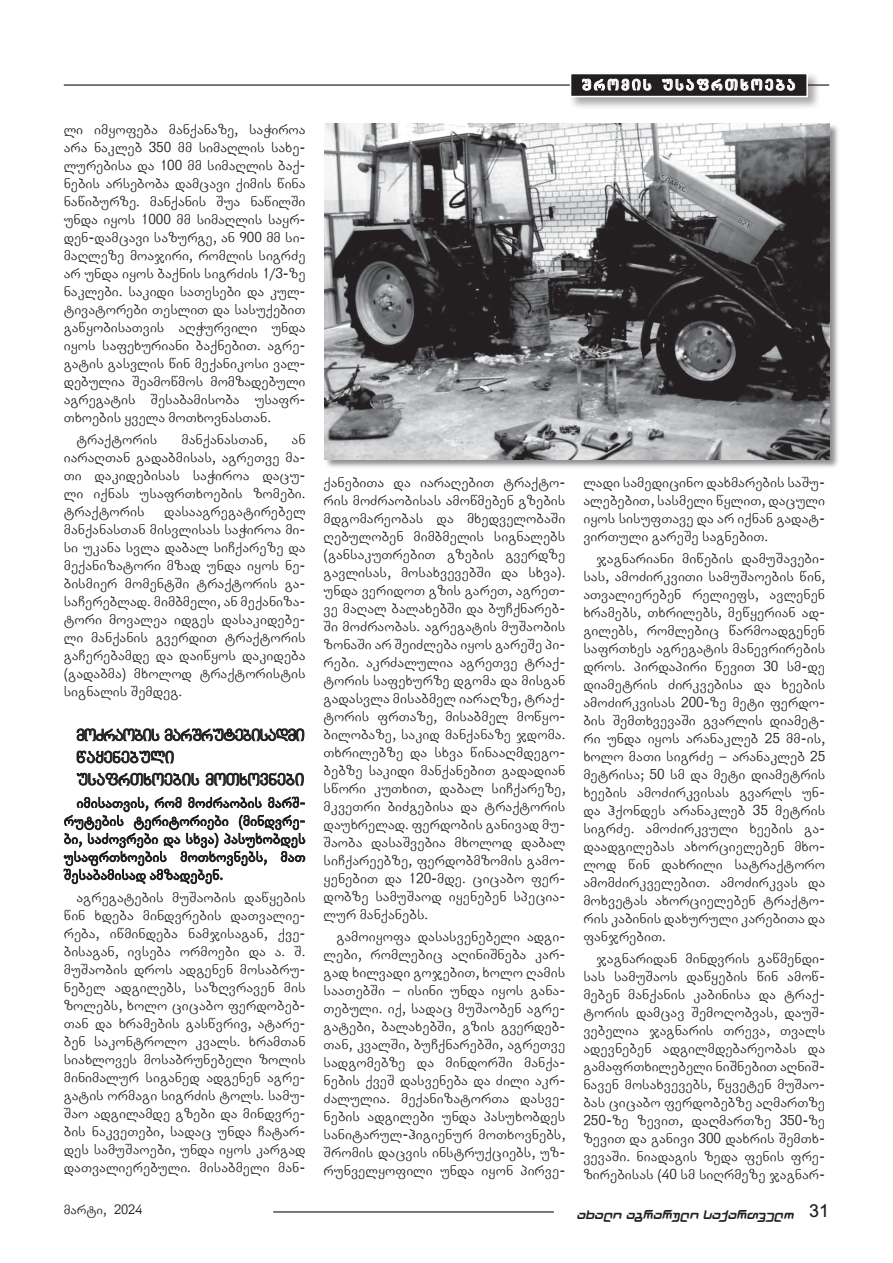
<style>
.page{position:relative;width:893px;height:1263px;background:#fff}
.page>*{position:absolute;margin:0;border:0;box-sizing:border-box;transform-origin:0 0}
.txt{font:16.5px "Kol Kheti Mtavr Normal";color:#231f20}
.txt-2{font:16.5px "Kol Kheti Mtavr Normal";letter-spacing:-.04em;color:#231f20}
.t1{font:700 15px "Ps Kolkheti M";letter-spacing:.1em;color:#fff}
.txt-3{font:14.25px/18px "Kolhety";color:#231f20;text-align:justify}
.t2{font:13.5px "Ps Kolkheti";letter-spacing:-.01em;color:#231f20}
.t3{font:12px "Giga Pirveli Nusx";color:#231f20}
.s1{font-family:"Ps Kolkheti M"}
.s2{font-family:"Ps Boxo";font-size:18px}
</style>
<div class="page">
<hr style="left:273px;top:1211px;width:281px;height:1px;background:#231f20">
<hr style="left:64px;top:84px;width:765px;height:2px;background:#231f20">
<div style="left:569px;top:72px;width:252px;height:38px;background:#231f20;opacity:.4"></div>
<div style="left:571px;top:74px;width:236px;height:23px;background:#231f20"></div>
<svg style="left:582px;top:78px;width:70px;height:13px"></svg>
<svg style="left:662px;top:78px;width:133px;height:13px"></svg>
<div style="left:570px;top:73px;width:238px;height:24px;border:2px solid #fff"></div>
<svg style="left:77px;top:728px;width:82px;height:13px"></svg>
<svg style="left:165px;top:728px;width:139px;height:13px"></svg>
<svg style="left:77px;top:751px;width:97px;height:12px"></svg>
<svg style="left:77px;top:773px;width:122px;height:12px"></svg>
<svg style="left:206px;top:773px;width:98px;height:12px"></svg>
<svg style="left:63px;top:797px;width:242px;height:87px"></svg>
<div style="left:325px;top:123px;width:514px;height:347px;background:#231f20;opacity:.5"></div>
<img style="left:325px;top:123px;width:504px;height:336px">
<p class="txt-3" style="left:64px;top:121px;width:243px">LI IMYOFEBA MANQANAZE, SAWIROA ARA NAKLEB 350 MM SIMARLIS SAXE-LUREBISA DA 100 MM SIMARLIS BAQ-NEBIS ARSEBOBA DAMCAVI QIMIS WINA NAWIBURZE. MANQANIS SUA NAWILSI UNDA IYOS 1000 MM SIMARLIS SAYR-DEN-DAMCAVI SAZURGE, AN 900 MM SI-MARLEZE MOAJIRI, ROMLIS SIGRZE AR UNDA IYOS BAQNIS SIGRZIS 1`3-ZE NAKLEBI. SAKIDI SATESEBI DA KUL-TIVATOREBI TESLIT DA SASUQEBIT GAWYOBISATVIS ARWURVILI UNDA IYOS SAFEXURIANI BAQNEBIT. AGRE-GATIS GASVLIS WIN MEQANIKOSI VAL-DEBULIA SEAMOWMOS MOMZADEBULI AGREGATIS SESABAMISOBA USAFR-TXOEBIS YVELA MOTXOVNASTAN.</p>
<p class="txt-3" style="left:77px;top:431px;width:82px">TRAQTORIS</p>
<p class="txt-3" style="left:181px;top:431px;width:87px">MANQANASTAN,</p>
<p class="txt-3" style="left:64px;top:431px;width:243px;text-indent:228px">AN IARARTAN GADABMISAS, AGRETVE MA-TI DAKIDEBISAS SAWIROA DACU-LI IQNAS USAFRTXOEBIS ZOMEBI.<br>TRAQTORIS</p>
<p class="txt-3" style="left:64px;top:503px;width:243px;text-indent:100px">DASAAGREGATIREBEL MANQANASTAN MISVLISAS SAWIROA MI-SI UKANA SVLA DABAL SICQAREZE DA MEQANIZATORI MZAD UNDA IYOS NE-BISMIER MOMENTSI TRAQTORIS GA-SACEREBLAD. MIMBMELI, AN MEQANIZA-TORI MOVALEA IDGES DASAKIDEBE-LI MANQANIS GVERDIT TRAQTORIS GACEREBAMDE DA DAIWYOS DAKIDEBA (GADABMA) MXOLOD TRAQTORISTIS SIGNALIS SEMDEG.</p>
<p class="txt-2" style="left:77px;top:728px;width:230px">MOZ-RA-O-BIS MAR-S-RU-TE-BI-SAD-MI</p>
<p class="txt" style="left:77px;top:751px;width:99px">WA-YE-NE-BU-LI</p>
<p class="txt" style="left:77px;top:773px;width:229px">USAF-R-TXO-E-BIS MOTXOV-NE-BI</p>
<p class="txt-3" style="left:64px;top:795px;width:243px;text-indent:13px">IMISATVIS, ROM MOZRAOBIS MARS-RUTEBIS TERITORIEBI (MINDVRE-BI, SAZOVREBI DA SXVA) PASUXOBDES USAFRTXOEBIS MOTXOVNEBS, MAT SESABAMISAD AMZADEBEN.</p>
<p class="txt-3" style="left:64px;top:889px;width:243px;text-indent:13px">AGREGATEBIS MUSAOBIS DAWYEBIS WIN XDEBA MINDVREBIS DATVALIE-REBA, IWMINDEBA NAMJISAGAN, QVE-BISAGAN, IVSEBA ORMOEBI DA A. S.<br>MUSAOBIS DROS ADGENEN MOSABRU-NEBEL ADGILEBS, SAZRVRAVEN MIS ZOLEBS, XOLO CICABO FERDOBEB-TAN DA XRAMEBIS GASWVRIV, ATARE-BEN SAKONTROLO KVALS. XRAMTAN SIAXLOVES MOSABRUNEBELI ZOLIS MINIMALUR SIGANED ADGENEN AGRE-GATIS ORMAGI SIGRZIS TOLS. SAMU-SAO ADGILAMDE GZEBI DA MINDVRE-BIS NAKVETEBI, SADAC UNDA CATAR-DES SAMUSAOEBI, UNDA IYOS KARGAD DATVALIEREBULI. MISABMELI MAN-</p>
<p class="t1" style="left:582px;top:78px;width:215px">შრომის უსაფრთხოება</p>
<p class="txt-3" style="left:324px;top:474px;width:243px">QANEBITA DA IARAREBIT TRAQTO-RIS MOZRAOBISAS AMOWMEBEN GZEBIS MDGOMAREOBAS DA MXEDVELOBASI REBULOBEN MIMBMELIS SIGNALEBS (GANSAKUTREBIT GZEBIS GVERDZE GAVLISAS, MOSAXVEVEBSI DA SXVA).<br>UNDA VERIDOT GZIS GARET, AGRET-VE MARAL BALAXEBSI DA BUCQNAREB-SI MOZRAOBAS. AGREGATIS MUSAOBIS ZONASI AR SEIZLEBA IYOS GARESE PI-REBI. AKRZALULIA AGRETVE TRAQ-TORIS SAFEXURZE DGOMA DA MISGAN GADASVLA MISABMEL IARARZE, TRAQ-TORIS FRTAZE, MISABMEL MOWYO-BILOBAZE, SAKID MANQANAZE JDOMA.<br>TXRILEBZE DA SXVA WINAARMDEGO-BEBZE SAKIDI MANQANEBIT GADADIAN SWORI KUTXIT, DABAL SICQAREZE, MKVETRI BIZGEBISA DA TRAQTORIS DAUXRELAD. FERDOBIS GANIVAD MU-SAOBA DASASVEBIA MXOLOD DABAL SICQAREEBZE, FERDOBMZOMIS GAMO-YENEBIT DA 120-MDE. CICABO FER-DOBZE SAMUSAOD IYENEBEN SPECIA-LUR MANQANEBS.</p>
<p class="txt-3" style="left:324px;top:928px;width:243px;text-indent:13px">GAMOIYOFA DASASVENEBELI ADGI-LEBI, ROMLEBIC ARINISNEBA KAR-GAD XILVADI GOJEBIT, XOLO RAMIS SAATEBSI — ISINI UNDA IYOS GANA-TEBULI. IQ, SADAC MUSAOBEN AGRE-GATEBI, BALAXEBSI, GZIS GVERDEB-TAN, KVALSI, BUCQNAREBSI, AGRETVE SADGOMEBZE DA MINDORSI MANQA-NEBIS QVES DASVENEBA DA ZILI AKR-ZALULIA. MEQANIZATORTA DASVE-NEBIS ADGILEBI UNDA PASUXOBDES SANITARUL-HIGIENUR MOTXOVNEBS, SROMIS DACVIS INSTRUQCIEBS, UZ-RUNVELYOFILI UNDA IYON PIRVE-</p>
<p class="txt-3" style="left:583px;top:474px;width:243px">LADI SAMEDICINO DAXMAREBIS SASU-ALEBEBIT, SASMELI WYLIT, DACULI IYOS SISUFTAVE DA AR IQNAN GADAT-VIRTULI GARESE SAGNEBIT.</p>
<p class="txt-3" style="left:583px;top:550px;width:243px;text-indent:13px">JAGNARIANI MIWEBIS DAMUSAVEBI-SAS, AMOZIRKVITI SAMUSAOEBIS WIN, ATVALIEREBEN RELIEFS, AVLENEN XRAMEBS, TXRILEBS, MEWYERIAN AD-GILEBS, ROMLEBIC WARMOADGENEN SAFRTXES AGREGATIS MANEVRIREBIS DROS. PIRDAPIRI WEVIT 30 SM-DE DIAMETRIS ZIRKVEBISA DA XEEBIS AMOZIRKVISAS 200-ZE METI FERDO-BIS SEMTXVEVASI GVARLIS DIAMET-RI UNDA IYOS ARANAKLEB 25 MM-IS, XOLO MATI SIGRZE — ARANAKLEB 25<br>METRISA; 50 SM DA METI DIAMETRIS XEEBIS AMOZIRKVISAS GVARLS UN-DA HQONDES ARANAKLEB 35 METRIS SIGRZE. AMOZIRKVULI XEEBIS GA-DAADGILEBAS AXORCIELEBEN MXO-LOD WIN DAXRILI SATRAQTORO AMOMZIRKVELEBIT. AMOZIRKVAS DA MOXVETAS AXORCIELEBEN TRAQTO-RIS KABINIS DAXURULI KAREBITA DA FANJREBIT.</p>
<p class="txt-3" style="left:583px;top:951px;width:243px;text-indent:13px">JAGNARIDAN MINDVRIS GAWMENDI-SAS SAMUSAOS DAWYEBIS WIN AMOW-MEBEN MANQANIS KABINISA DA TRAQ-TORIS DAMCAV SEMOROBVAS, DAUS-VEBELIA JAGNARIS TREVA, TVALS ADEVNEBEN ADGILMDEBAREOBAS DA GAMAFRTXILEBELI NISNEBIT ARNIS-NAVEN MOSAXVEVEBS, WYVETEN MUSAO-BAS CICABO FERDOBEBZE ARMARTZE 250-ZE ZEVIT, DARMARTZE 350-ZE ZEVIT DA GANIVI 300 DAXRIS SEMTX-VEVASI. NIADAGIS ZEDA FENIS FRE-ZIREBISAS (40 SM SIRRMEZE JAGNAR-</p>
<p class="t2" style="left:64px;top:1203px;width:80px">მარტი, <span class="s1">2024</span></p>
<p class="t3" style="left:577px;top:1208px;width:254px">AXALI AGRARULI SAQARTVELO <span class="s2">31</span></p>
</div>
